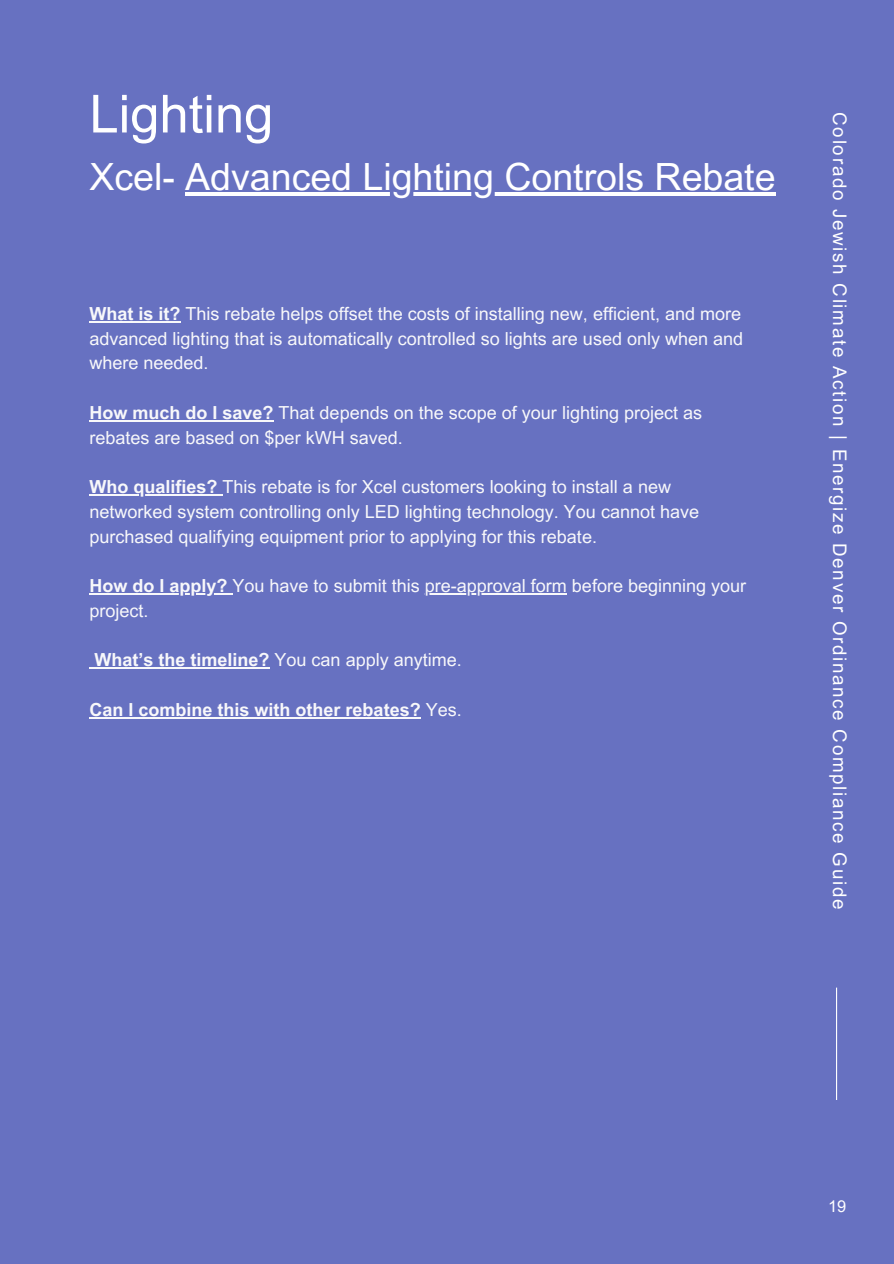
<style>
.page{position:relative;width:894px;height:1264px;background:#fff}
.page>*{position:absolute;margin:0;border:0;box-sizing:border-box;transform-origin:0 0}
.t1{font:52.5px "Arial MT Pro";color:#fff}
.t2{font:37.5px "Arial MT Pro";color:#fff}
.t3{font:18.75px "Arial MT Pro";letter-spacing:.09em;color:#fff}
.t4{font:18px/24.8px "Arial MT Pro";color:#f8f8fa}
.t5{font:700 18px "Arial MT Pro";color:#f8f8fa}
.t6{font:16.35px "Arial MT Pro";color:#fff}
.s1{font-weight:700}
.s2{font-weight:400}
</style>
<div class="page">
<div style="left:0;top:0;width:893px;height:1263px;background:#6771c1"></div>
<hr style="left:185px;top:192px;width:590px;height:3px;background:#fff">
<hr style="left:89px;top:321px;width:91px;height:1px;background:#f8f8fa">
<hr style="left:89px;top:420px;width:184px;height:1px;background:#f8f8fa">
<hr style="left:89px;top:494px;width:133px;height:1px;background:#f8f8fa">
<hr style="left:89px;top:593px;width:143px;height:1px;background:#f8f8fa">
<hr style="left:424px;top:593px;width:142px;height:1px;background:#f8f8fa">
<hr style="left:94px;top:667px;width:175px;height:1px;background:#f8f8fa">
<hr style="left:89px;top:717px;width:331px;height:1px;background:#f8f8fa">
<hr style="left:835px;top:987px;width:1px;height:112px;background:#fff">
<h1 class="t1" style="left:89px;top:94px;width:185px">Lighting</h1>
<h2 class="t2" style="left:89px;top:163px;width:687px">Xcel- Advanced Lighting Controls Rebate</h2>
<p class="t4" style="left:89px;top:303px;width:655px;text-align:justify"><span class="s1">What is it?</span> This rebate helps offset the costs of installing new, efficient, and more advanced lighting that is automatically controlled so lights are used only when and where needed.</p>
<p class="t4" style="left:89px;top:402px;width:614px"><span class="s1">How much do I save?</span> That depends on the scope of your lighting project as rebates are based on $per kWH saved.</p>
<p class="t4" style="left:89px;top:476px;width:611px"><span class="s1">Who qualifies?</span> This rebate is for Xcel customers looking to install a new networked system controlling only LED lighting technology. You cannot have purchased qualifying equipment prior to applying for this rebate.</p>
<p class="t4" style="left:89px;top:575px;width:658px"><span class="s1">How do I apply?</span> You have to submit this pre-approval form before beginning your project.</p>
<p class="t4" style="left:94px;top:650px;width:369px"><span class="s1">What’s the timeline?</span> You can apply anytime.</p>
<p class="t5" style="left:89px;top:703px;width:374px">Can I combine this with other rebates? <span class="s2">Yes.</span></p>
<p class="t3" style="left:846px;top:112px;width:798px;rotate:90deg">Colorado Jewish Climate Action | Energize Denver Ordinance Compliance Guide</p>
<p class="t6" style="left:827px;top:1200px;width:20px">19</p>
</div>
